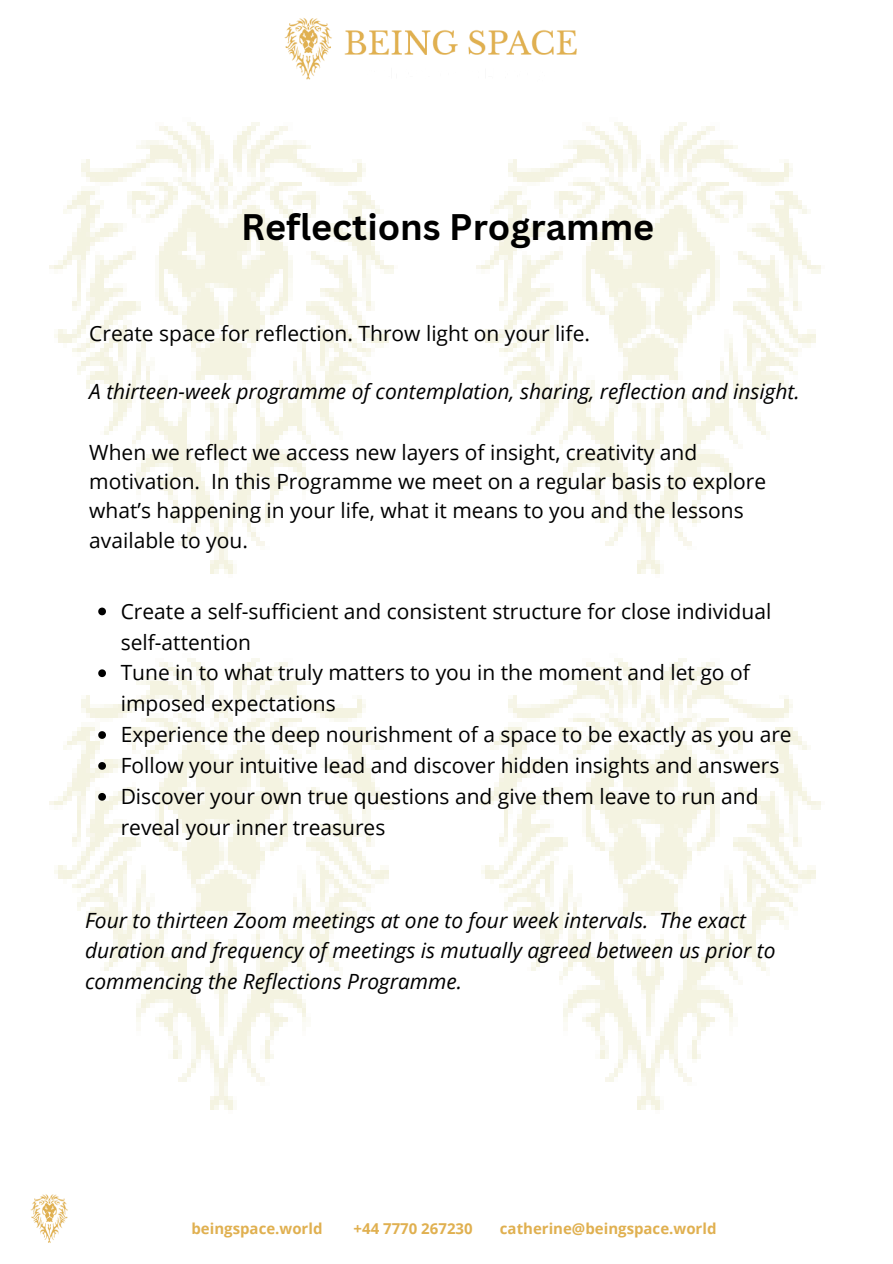
<style>
.page{position:relative;width:893px;height:1264px;background:#fff}
.page>*{position:absolute;margin:0;border:0;box-sizing:border-box;transform-origin:0 0}
.t1{font:700 36px "Canva Sans";color:#000}
.t2{font:21px/29.2px "Open Sans";color:#000}
.t3{font:italic 21px/30.9px "Open Sans";color:#000}
.t4{font:700 15px "Open Sans";color:#e0b050}
</style>
<div class="page">
<img style="left:50px;top:122px;width:344px;height:452px">
<img style="left:50px;top:658px;width:344px;height:452px">
<img style="left:476px;top:122px;width:345px;height:452px">
<img style="left:476px;top:658px;width:345px;height:452px">
<img style="left:284px;top:18px;width:293px;height:62px">
<img style="left:30px;top:1194px;width:38px;height:49px">
<svg style="left:98px;top:607px;width:8px;height:8px"></svg>
<svg style="left:98px;top:669px;width:8px;height:8px"></svg>
<svg style="left:98px;top:731px;width:8px;height:8px"></svg>
<svg style="left:98px;top:762px;width:8px;height:7px"></svg>
<svg style="left:98px;top:793px;width:8px;height:7px"></svg>
<p class="t1" style="left:241px;top:202px;width:414px">Reflections Programme</p>
<p class="t2" style="left:89px;top:318px;width:502px">Create space for reflection. Throw light on your life.</p>
<p class="t3" style="left:89px;top:375px;width:711px">A thirteen-week programme of contemplation, sharing, reflection and insight.</p>
<p class="t2" style="left:89px;top:437px;width:678px">When we reflect we access new layers of insight, creativity and motivation. In this Programme we meet on a regular basis to explore what’s happening in your life, what it means to you and the lessons available to you.</p>
<p class="t2" style="left:121px;top:595px;width:652px;line-height:30.9px">Create a self-sufficient and consistent structure for close individual self-attention</p>
<p class="t2" style="left:121px;top:656px;width:630px;line-height:30.9px">Tune in to what truly matters to you in the moment and let go of imposed expectations</p>
<p class="t2" style="left:121px;top:719px;width:672px">Experience the deep nourishment of a space to be exactly as you are</p>
<p class="t2" style="left:121px;top:750px;width:660px">Follow your intuitive lead and discover hidden insights and answers</p>
<p class="t2" style="left:121px;top:780px;width:639px;line-height:30.9px">Discover your own true questions and give them leave to run and reveal your inner treasures</p>
<p class="t3" style="left:85px;top:904px;width:692px">Four to thirteen Zoom meetings at one to four week intervals. The exact duration and frequency of meetings is mutually agreed between us prior to commencing the Reflections Programme.</p>
<p class="t4" style="left:191px;top:1218px;width:132px">beingspace.world</p>
<p class="t4" style="left:353px;top:1218px;width:120px">+44 7770 267230</p>
<p class="t4" style="left:500px;top:1218px;width:218px">catherine@beingspace.world</p>
</div>
